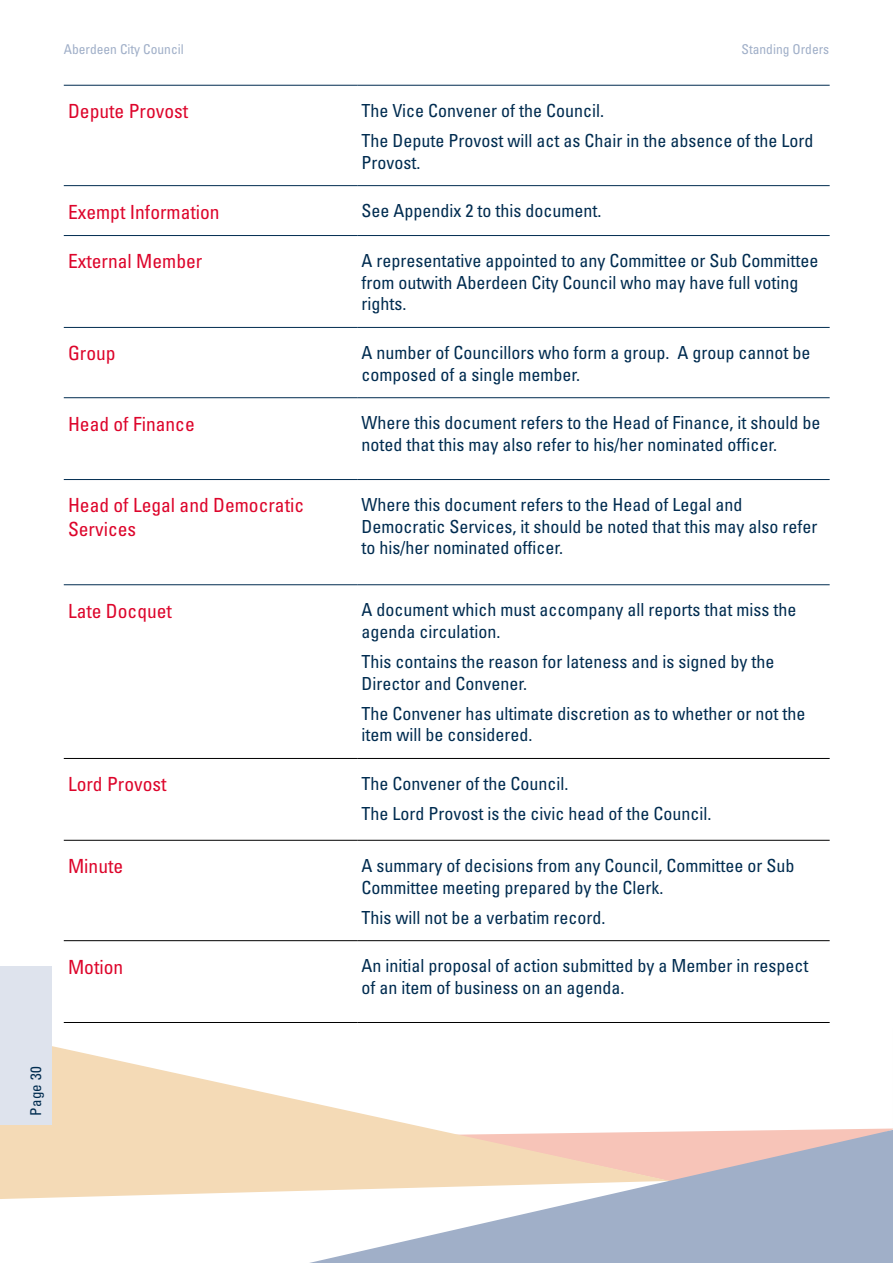
<style>
.page{position:relative;width:893px;height:1263px;background:#fff}
.page>*{position:absolute;margin:0;border:0;box-sizing:border-box;transform-origin:0 0}
.t1{font:condensed 19.5px/23.4px "Univers";color:#dd052b}
.t2{font:condensed 18px/21.6px "Univers";color:#002c50}
.t3{font:condensed 15px "Univers";letter-spacing:.02em;color:#002c50}
.t4{font:condensed 13.5px "Univers";color:#a0afc8}
</style>
<div class="page">
<svg style="left:309px;top:1199px;width:584px;height:64px;fill:#a0afc8"></svg>
<svg style="left:0;top:1046px;width:454px;height:153px;fill:#f4dab6"></svg>
<svg style="left:454px;top:1128px;width:439px;height:71px;background:#dac8c6"></svg>
<div style="left:0;top:966px;width:52px;height:159px;background:#dee3ed"></div>
<hr style="left:64px;top:85px;width:293px;height:1px;background:#002c50">
<hr style="left:357px;top:85px;width:473px;height:1px;background:#002c50">
<hr style="left:64px;top:185px;width:293px;height:1px;background:#002c50">
<hr style="left:357px;top:185px;width:473px;height:1px;background:#002c50">
<hr style="left:64px;top:235px;width:293px;height:1px;background:#002c50">
<hr style="left:357px;top:235px;width:473px;height:1px;background:#002c50">
<hr style="left:64px;top:327px;width:293px;height:1px;background:#002c50">
<hr style="left:357px;top:327px;width:473px;height:1px;background:#002c50">
<hr style="left:64px;top:397px;width:293px;height:1px;background:#002c50">
<hr style="left:357px;top:397px;width:473px;height:1px;background:#002c50">
<hr style="left:64px;top:479px;width:293px;height:1px;background:#002c50">
<hr style="left:357px;top:479px;width:473px;height:1px;background:#002c50">
<hr style="left:64px;top:584px;width:293px;height:1px;background:#002c50">
<hr style="left:357px;top:584px;width:473px;height:1px;background:#002c50">
<hr style="left:64px;top:758px;width:293px;height:1px;background:#000">
<hr style="left:357px;top:758px;width:473px;height:1px;background:#000">
<hr style="left:64px;top:840px;width:293px;height:1px;background:#000">
<hr style="left:357px;top:840px;width:473px;height:1px;background:#000">
<hr style="left:64px;top:940px;width:293px;height:1px;background:#000">
<hr style="left:357px;top:940px;width:473px;height:1px;background:#000">
<hr style="left:64px;top:1022px;width:293px;height:1px;background:#000">
<hr style="left:357px;top:1022px;width:473px;height:1px;background:#000">
<p class="t4" style="left:64px;top:40px;width:121px">Aberdeen City Council</p>
<p class="t4" style="left:741px;top:40px;width:89px">Standing Orders</p>
<p class="t1" style="left:68px;top:99px;width:122px">Depute Provost</p>
<p class="t2" style="left:361px;top:95px;width:453px;line-height:30.2px">The Vice Convener of the Council.<br>The Depute Provost will act as Chair in the absence of the Lord</p>
<p class="t2" style="left:361px;top:151px;width:60px">Provost.</p>
<p class="t1" style="left:68px;top:199px;width:153px">Exempt Information</p>
<p class="t2" style="left:361px;top:200px;width:241px">See Appendix 2 to this document.</p>
<p class="t1" style="left:68px;top:249px;width:136px">External Member</p>
<p class="t2" style="left:361px;top:250px;width:458px">A representative appointed to any Committee or Sub Committee from outwith Aberdeen City Council who may have full voting rights.</p>
<p class="t1" style="left:68px;top:341px;width:49px">Group</p>
<p class="t2" style="left:361px;top:341px;width:450px">A number of Councillors who form a group. A group cannot be composed of a single member.</p>
<p class="t1" style="left:68px;top:411px;width:128px">Head of Finance</p>
<p class="t2" style="left:361px;top:412px;width:460px">Where this document refers to the Head of Finance, it should be noted that this may also refer to his/her nominated officer.</p>
<p class="t1" style="left:68px;top:493px;width:238px">Head of Legal and Democratic<br>Services</p>
<p class="t2" style="left:361px;top:493px;width:457px">Where this document refers to the Head of Legal and<br>Democratic Services, it should be noted that this may also refer to his/her nominated officer.</p>
<p class="t1" style="left:68px;top:598px;width:105px">Late Docquet</p>
<p class="t2" style="left:361px;top:599px;width:436px">A document which must accompany all reports that miss the agenda circulation.</p>
<p class="t2" style="left:361px;top:650px;width:414px">This contains the reason for lateness and is signed by the<br>Director and Convener.</p>
<p class="t2" style="left:361px;top:702px;width:445px">The Convener has ultimate discretion as to whether or not the item will be considered.</p>
<p class="t1" style="left:68px;top:772px;width:100px">Lord Provost</p>
<p class="t2" style="left:361px;top:768px;width:351px;line-height:30.2px">The Convener of the Council.<br>The Lord Provost is the civic head of the Council.</p>
<p class="t1" style="left:68px;top:854px;width:57px">Minute</p>
<p class="t2" style="left:361px;top:854px;width:434px">A summary of decisions from any Council, Committee or Sub<br>Committee meeting prepared by the Clerk.</p>
<p class="t2" style="left:361px;top:906px;width:245px">This will not be a verbatim record.</p>
<p class="t1" style="left:68px;top:954px;width:57px">Motion</p>
<p class="t2" style="left:361px;top:955px;width:448px">An initial proposal of action submitted by a Member in respect of an item of business on an agenda.</p>
<p class="t3" style="left:26px;top:1116px;width:51px;rotate:-90deg">Page 30</p>
</div>
